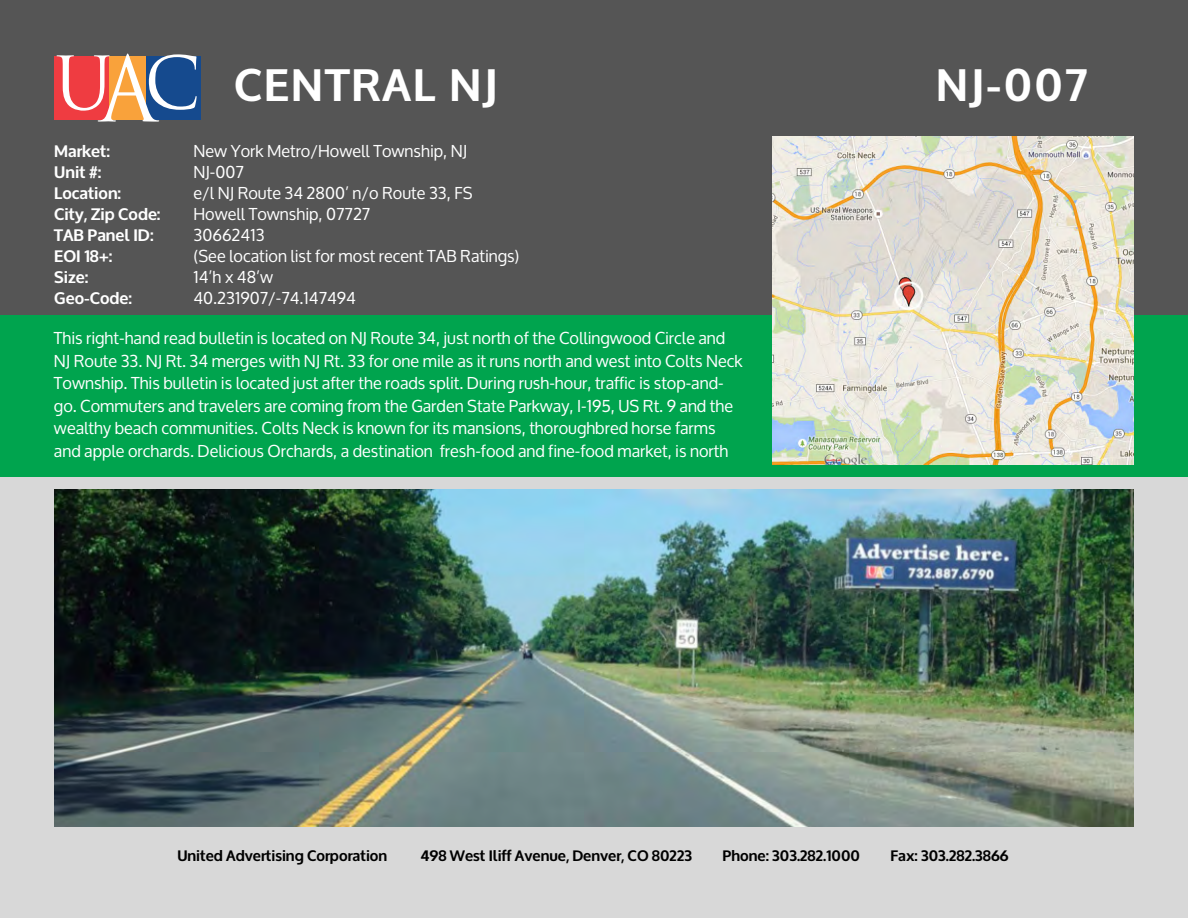
<style>
.page{position:relative;width:1188px;height:918px;background:#fff}
.page>*{position:absolute;margin:0;border:0;box-sizing:border-box;transform-origin:0 0}
.t1{font:700 45px "Oxygen";letter-spacing:.05em;color:#fff}
.t2{font:16.5px/21px "Oxygen";color:#fff}
.t3{font:700 16.5px/21px "Oxygen";color:#fff}
.t4{font:700 15px "Oxygen";color:#000}
</style>
<div class="page">
<div style="left:0;top:304px;width:1188px;height:251px;background:#00a44e"></div>
<div style="left:0;top:477px;width:1188px;height:441px;background:#d8d8d8"></div>
<img style="left:54px;top:489px;width:1080px;height:337px">
<div style="left:0;top:0;width:1188px;height:315px;background:#555"></div>
<div style="left:146px;top:56px;width:55px;height:64px;background:#154a8e"></div>
<div style="left:54px;top:56px;width:55px;height:64px;background:#ef3c41"></div>
<svg style="left:57px;top:54px;width:140px;height:68px"></svg>
<img style="left:772px;top:136px;width:362px;height:329px">
<h1 class="t1" style="left:234px;top:58px;width:265px">CENTRAL NJ</h1>
<h1 class="t1" style="left:936px;top:58px;width:153px">NJ-007</h1>
<p class="t3" style="left:54px;top:141px;width:108px">Market:<br>Unit #:<br>Location:<br>City, Zip Code:<br>TAB Panel ID:<br>EOI 18+:<br>Size:<br>Geo-Code:</p>
<p class="t2" style="left:193px;top:141px;width:328px">New York Metro/Howell Township, NJ<br>NJ-007<br>e/l NJ Route 34 2800’ n/o Route 33, FS<br>Howell Township, 07727<br>30662413<br>(See location list for most recent TAB Ratings)<br>14’h x 48’w<br>40.231907/-74.147494</p>
<p class="t2" style="left:54px;top:327px;width:690px;line-height:22.5px">This right-hand read bulletin is located on NJ Route 34, just north of the Collingwood Circle and NJ Route 33. NJ Rt. 34 merges with NJ Rt. 33 for one mile as it runs north and west into Colts Neck Township. This bulletin is located just after the roads split. During rush-hour, traffic is stop-and&shy;go. Commuters and travelers are coming from the Garden State Parkway, I-195, US Rt. 9 and the wealthy beach communities. Colts Neck is known for its mansions, thoroughbred horse farms and apple orchards. Delicious Orchards, a destination fresh-food and fine-food market, is north</p>
<p class="t4" style="left:177px;top:847px;width:211px">United Advertising Corporation</p>
<p class="t4" style="left:420px;top:847px;width:273px">498 West Iliff Avenue, Denver, CO 80223</p>
<p class="t4" style="left:723px;top:847px;width:139px">Phone: 303.282.1000</p>
<p class="t4" style="left:891px;top:847px;width:119px">Fax: 303.282.3866</p>
</div>
